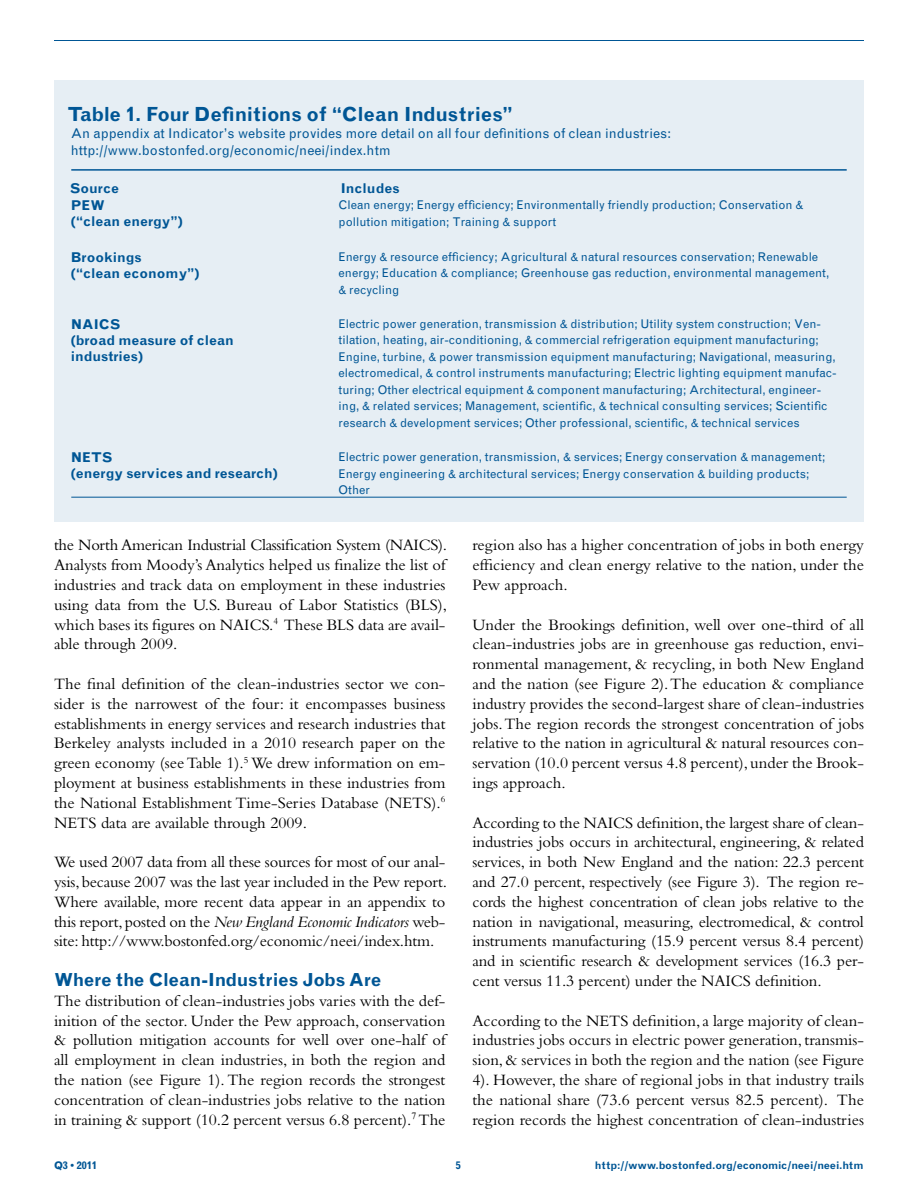
<style>
.page{position:relative;width:918px;height:1188px;background:#fff}
.page>*{position:absolute;margin:0;border:0;box-sizing:border-box;transform-origin:0 0}
.t1{font:700 19.5px "Grotesque";letter-spacing:-.005em;color:#005695}
.t2{font:700 18px "Grotesque";letter-spacing:-.005em;color:#005695}
.t3{font:16.5px/19.8px "Bembo";color:#000;text-align:justify}
.t4{font:13.5px/16.2px "Grotesque";color:#005695}
.t5{font:700 13.5px/16.2px "Grotesque";color:#005695}
.t6{font:12px/16.5px "Grotesque";color:#005695}
.t7{font:700 10.5px "Grotesque";letter-spacing:-.01em;color:#005695}
.s1{font-style:italic}
</style>
<div class="page">
<hr style="left:54px;top:40px;width:810px;height:1px;background:#005695">
<div style="left:54px;top:80px;width:810px;height:442px;background:#e6eef4"></div>
<hr style="left:71px;top:497px;width:776px;height:1px;background:#005695">
<hr style="left:71px;top:169px;width:776px;height:2px;background:#005695">
<p class="t1" style="left:67px;top:102px;width:447px">Table 1. Four Definitions of “Clean Industries”</p>
<p class="t4" style="left:71px;top:126px;width:602px">An appendix at Indicator’s website provides more detail on all four definitions of clean industries: http://www.bostonfed.org/economic/neei/index.htm</p>
<p class="t5" style="left:70px;top:180px;width:51px">Source</p>
<p class="t5" style="left:341px;top:180px;width:60px">Includes</p>
<p class="t5" style="left:71px;top:197px;width:114px">PEW<br>(“clean energy”)</p>
<p class="t6" style="left:339px;top:197px;width:466px">Clean energy; Energy efficiency; Environmentally friendly production; Conservation &amp; pollution mitigation; Training &amp; support</p>
<p class="t5" style="left:71px;top:249px;width:130px">Brookings<br>(“clean economy”)</p>
<p class="t6" style="left:339px;top:248px;width:492px">Energy &amp; resource efficiency; Agricultural &amp; natural resources conservation; Renewable energy; Education &amp; compliance; Greenhouse gas reduction, environmental management, &amp; recycling</p>
<p class="t5" style="left:71px;top:316px;width:165px">NAICS<br>(broad measure of clean industries)</p>
<p class="t6" style="left:339px;top:316px;width:500px">Electric power generation, transmission &amp; distribution; Utility system construction; Ven&shy;tilation, heating, air-conditioning, &amp; commercial refrigeration equipment manufacturing; Engine, turbine, &amp; power transmission equipment manufacturing; Navigational, measuring, electromedical, &amp; control instruments manufacturing; Electric lighting equipment manufac&shy;turing; Other electrical equipment &amp; component manufacturing; Architectural, engineer&shy;ing, &amp; related services; Management, scientific, &amp; technical consulting services; Scientific research &amp; development services; Other professional, scientific, &amp; technical services</p>
<p class="t5" style="left:71px;top:450px;width:209px">NETS<br>(energy services and research)</p>
<p class="t6" style="left:339px;top:449px;width:488px">Electric power generation, transmission, &amp; services; Energy conservation &amp; management;<br>Energy engineering &amp; architectural services; Energy conservation &amp; building products;<br>Other</p>
<p class="t3" style="left:54px;top:535px;width:395px">the North American Industrial Classification System (NAICS).<br>Analysts from Moody’s Analytics helped us finalize the list of industries and track data on employment in these industries using data from the U.S. Bureau of Labor Statistics (BLS), which bases its figures on NAICS.<sup>4</sup> These BLS data are avail&shy;able through 2009.</p>
<p class="t3" style="left:54px;top:674px;width:393px">The final definition of the clean-industries sector we con&shy;sider is the narrowest of the four: it encompasses business establishments in energy services and research industries that Berkeley analysts included in a 2010 research paper on the green economy (see Table 1).<sup>5</sup> We drew information on em&shy;ployment at business establishments in these industries from the National Establishment Time-Series Database (NETS).<sup>6<br></sup>NETS data are available through 2009.</p>
<p class="t3" style="left:54px;top:852px;width:395px">We used 2007 data from all these sources for most of our anal&shy;ysis, because 2007 was the last year included in the Pew report.<br>Where available, more recent data appear in an appendix to this report, posted on the <span class="s1">New England Economic Indicators</span> web&shy;site: http://www.bostonfed.org/economic/neei/index.htm.</p>
<p class="t2" style="left:54px;top:969px;width:329px">Where the Clean-Industries Jobs Are</p>
<p class="t3" style="left:54px;top:991px;width:393px">The distribution of clean-industries jobs varies with the def&shy;inition of the sector. Under the Pew approach, conservation &amp; pollution mitigation accounts for well over one-half of all employment in clean industries, in both the region and the nation (see Figure 1). The region records the strongest concentration of clean-industries jobs relative to the nation in training &amp; support (10.2 percent versus 6.8 percent).<sup>7</sup> The</p>
<p class="t3" style="left:472px;top:535px;width:393px">region also has a higher concentration of jobs in both energy efficiency and clean energy relative to the nation, under the Pew approach.</p>
<p class="t3" style="left:472px;top:614px;width:393px">Under the Brookings definition, well over one-third of all clean-industries jobs are in greenhouse gas reduction, envi&shy;ronmental management, &amp; recycling, in both New England and the nation (see Figure 2). The education &amp; compliance industry provides the second-largest share of clean-industries jobs. The region records the strongest concentration of jobs relative to the nation in agricultural &amp; natural resources con&shy;servation (10.0 percent versus 4.8 percent), under the Brook&shy;ings approach.</p>
<p class="t3" style="left:472px;top:812px;width:393px">According to the NAICS definition, the largest share of clean&shy;industries jobs occurs in architectural, engineering, &amp; related services, in both New England and the nation: 22.3 percent and 27.0 percent, respectively (see Figure 3). The region re&shy;cords the highest concentration of clean jobs relative to the nation in navigational, measuring, electromedical, &amp; control instruments manufacturing (15.9 percent versus 8.4 percent) and in scientific research &amp; development services (16.3 per&shy;cent versus 11.3 percent) under the NAICS definition.</p>
<p class="t3" style="left:472px;top:1010px;width:393px">According to the NETS definition, a large majority of clean&shy;industries jobs occurs in electric power generation, transmis&shy;sion, &amp; services in both the region and the nation (see Figure 4). However, the share of regional jobs in that industry trails the national share (73.6 percent versus 82.5 percent). The region records the highest concentration of clean-industries</p>
<p class="t7" style="left:54px;top:1159px;width:44px">Q3 • 2011</p>
<p class="t7" style="left:456px;top:1159px;width:7px">5</p>
<p class="t7" style="left:595px;top:1159px;width:270px">http://www.bostonfed.org/economic/neei/neei.htm</p>
</div>
